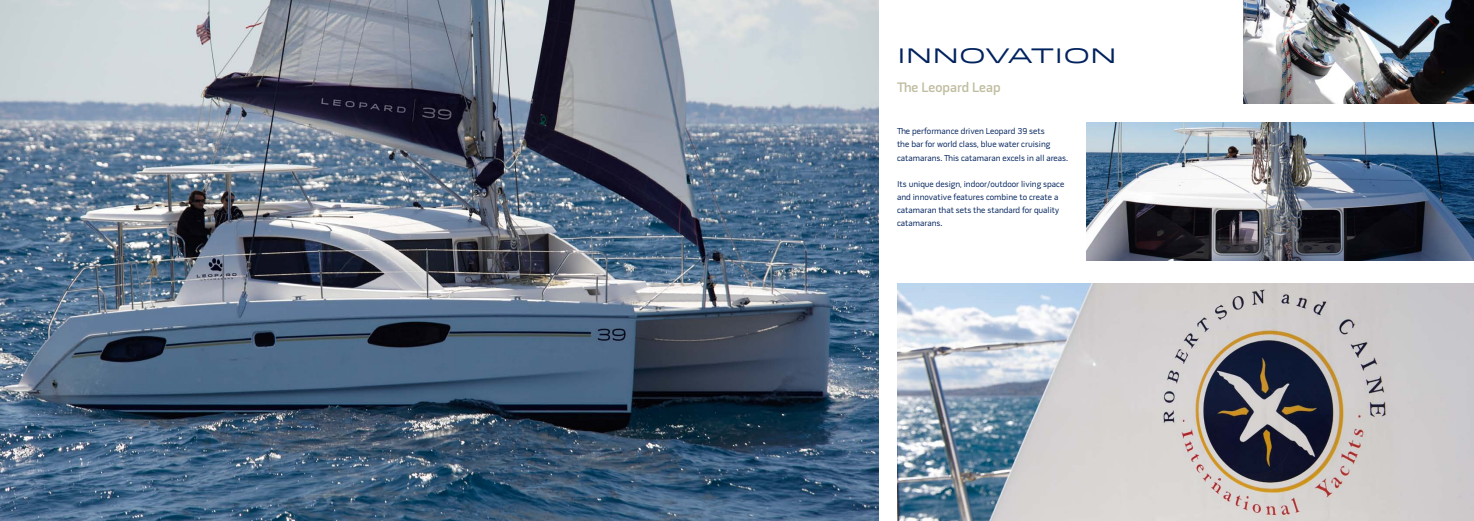
<style>
.page{position:relative;width:1474px;height:521px;background:#fff}
.page>*{position:absolute;margin:0;border:0;box-sizing:border-box;transform-origin:0 0}
.t1{font:20.82px "Idlewild";color:#00225d}
.t2{font:600 14px "Pill Gothic";color:#c0bc9f}
.t3{font:8.75px/13.1px "Pill Gothic";color:#00225d}
</style>
<div class="page">
<img style="left:0;top:0;width:878px;height:521px">
<img style="left:1243px;top:0;width:230px;height:104px">
<img style="left:1086px;top:122px;width:387px;height:138px">
<img style="left:897px;top:283px;width:576px;height:238px">
<h1 class="t1" style="left:897px;top:40px;width:221px">INNOVATION</h1>
<h2 class="t2" style="left:897px;top:82px;width:105px">The Leopard Leap</h2>
<p class="t3" style="left:897px;top:126px;width:173px">The performance driven Leopard 39 sets<br>the bar for world class, blue water cruising catamarans. This catamaran excels in all areas.</p>
<p class="t3" style="left:897px;top:178px;width:169px">Its unique design, indoor/outdoor living space and innovative features combine to create a catamaran that sets the standard for quality catamarans.</p>
</div>
